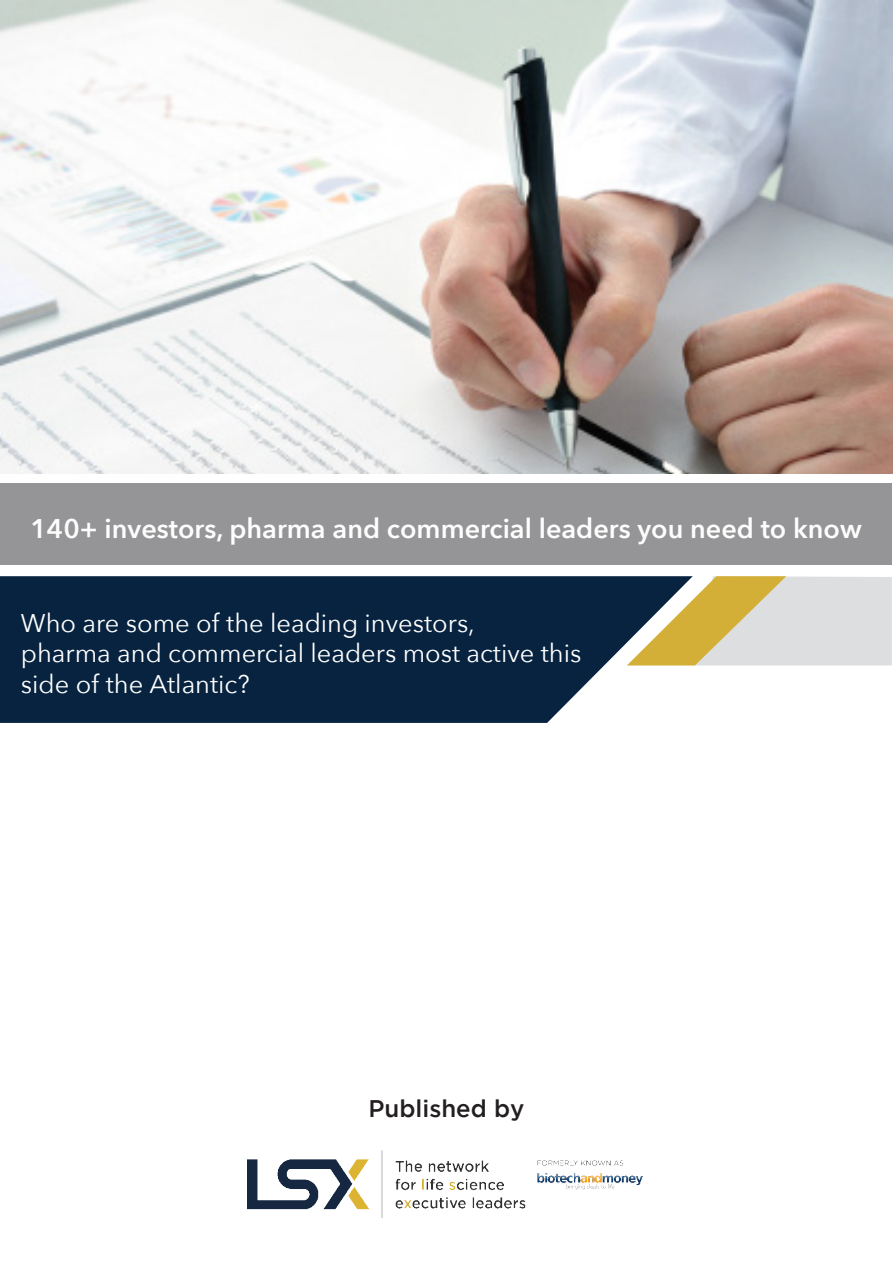
<style>
.page{position:relative;width:893px;height:1263px;background:#fff}
.page>*{position:absolute;margin:0;border:0;box-sizing:border-box;transform-origin:0 0}
.t1{font:600 27px "Avenir Next";color:#fcfcfc}
.t2{font:25.5px/30.6px "Avenir Next";color:#fff}
.t3{font:500 24px "Gotham";color:#231f20}
</style>
<div class="page">
<div style="left:0;top:483px;width:892px;height:82px;background:#959597"></div>
<svg style="left:0;top:576px;width:693px;height:147px;background:#19334e"></svg>
<svg style="left:627px;top:576px;width:265px;height:89px;background:#c8c2a6"></svg>
<img style="left:0;top:1px;width:893px;height:472px">
<img style="left:247px;top:1151px;width:395px;height:66px">
<p class="t1" style="left:31px;top:505px;width:833px">140+ investors, pharma and commercial leaders you need to know</p>
<p class="t2" style="left:21px;top:606px;width:562px">Who are some of the leading investors,<br>pharma and commercial leaders most active this side of the Atlantic?</p>
<p class="t3" style="left:369px;top:1094px;width:157px">Published by</p>
</div>
